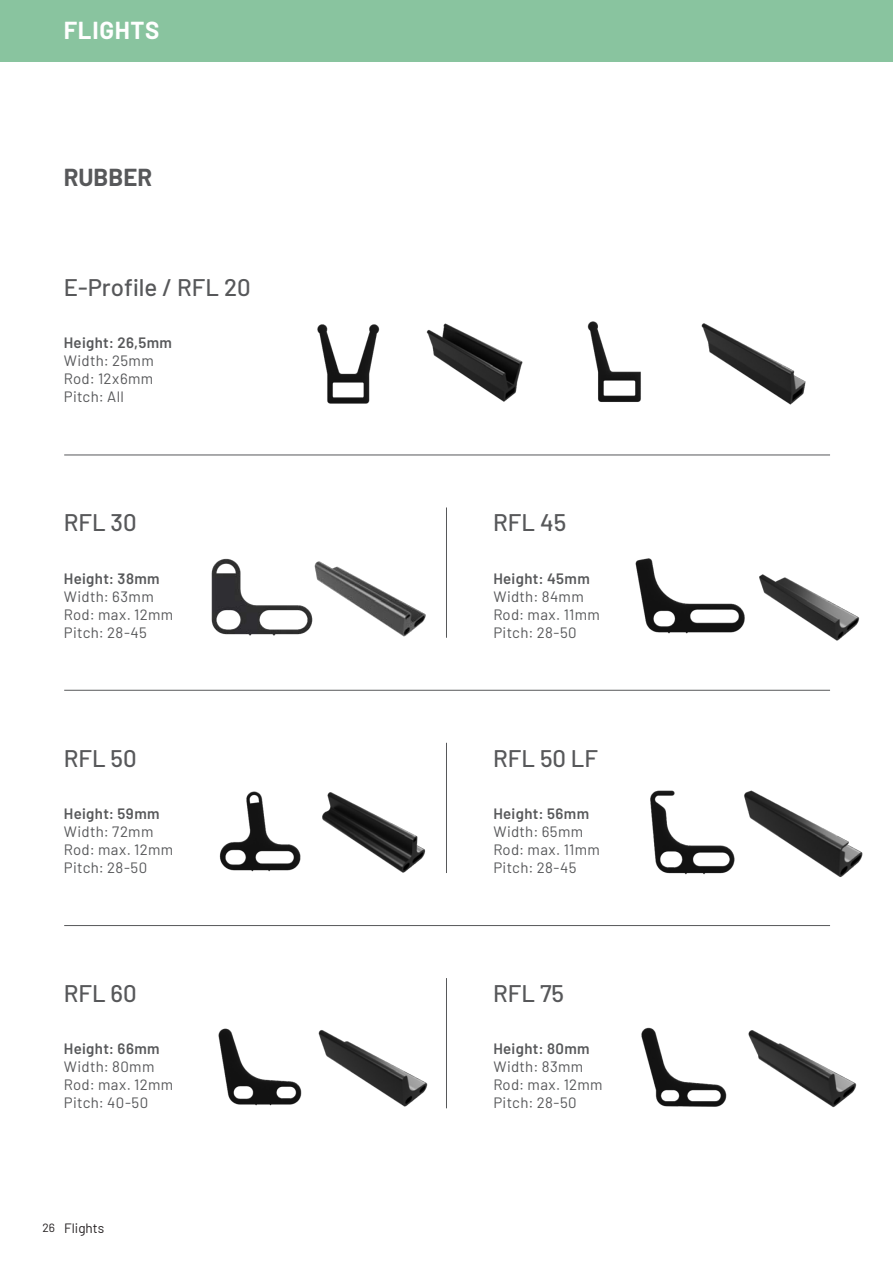
<style>
.page{position:relative;width:893px;height:1263px;background:#fff}
.page>*{position:absolute;margin:0;border:0;box-sizing:border-box;transform-origin:0 0}
.t1{font:500 24px "Barlow";color:#57585a}
.t2{font:700 24px "Barlow";letter-spacing:.03em;color:#fff}
.t3{font:700 24px "Barlow";color:#57585a}
.t4{font:15px "Barlow";letter-spacing:.025em;color:#57585a}
.t5{font:600 15px "Barlow";letter-spacing:.02em;color:#57585a}
.t6{font:13.5px "Barlow";color:#231f20}
.t7{font:12px "Barlow";color:#231f20}
</style>
<div class="page">
<div style="left:0;top:0;width:893px;height:62px;background:#89c49f"></div>
<img style="left:317px;top:324px;width:63px;height:80px">
<img style="left:426px;top:323px;width:97px;height:79px">
<img style="left:587px;top:321px;width:54px;height:81px">
<img style="left:701px;top:323px;width:105px;height:82px">
<img style="left:211px;top:558px;width:79px;height:78px">
<img style="left:290px;top:561px;width:136px;height:76px">
<hr style="left:446px;top:507px;width:1px;height:131px;background:#57585a">
<hr style="left:64px;top:455px;width:766px;height:1px;background:#57585a">
<img style="left:635px;top:558px;width:85px;height:76px">
<img style="left:720px;top:574px;width:140px;height:67px">
<img style="left:219px;top:791px;width:71px;height:81px">
<img style="left:290px;top:792px;width:136px;height:81px">
<hr style="left:446px;top:743px;width:1px;height:130px;background:#57585a">
<hr style="left:64px;top:690px;width:766px;height:1px;background:#57585a">
<img style="left:650px;top:790px;width:70px;height:85px">
<img style="left:720px;top:790px;width:143px;height:88px">
<img style="left:218px;top:1028px;width:72px;height:78px">
<img style="left:290px;top:1030px;width:157px;height:79px">
<hr style="left:446px;top:978px;width:1px;height:130px;background:#57585a">
<hr style="left:64px;top:925px;width:766px;height:1px;background:#57585a">
<img style="left:641px;top:1027px;width:79px;height:80px">
<img style="left:720px;top:1030px;width:137px;height:78px">
<h1 class="t2" style="left:64px;top:13px;width:97px">FLIGHTS</h1>
<p class="t3" style="left:64px;top:159px;width:90px">RUBBER</p>
<p class="t1" style="left:64px;top:270px;width:188px">E-Profile / RFL 20</p>
<p class="t5" style="left:64px;top:332px;width:110px">Height: 26,5mm</p>
<p class="t4" style="left:64px;top:350px;width:91px">Width: 25mm</p>
<p class="t4" style="left:64px;top:368px;width:91px">Rod: 12x6mm</p>
<p class="t4" style="left:64px;top:386px;width:62px">Pitch: All</p>
<p class="t1" style="left:64px;top:505px;width:74px">RFL 30</p>
<p class="t1" style="left:493px;top:505px;width:74px">RFL 45</p>
<p class="t5" style="left:64px;top:567px;width:97px">Height: 38mm</p>
<p class="t4" style="left:64px;top:585px;width:91px">Width: 63mm</p>
<p class="t4" style="left:64px;top:603px;width:111px">Rod: max. 12mm</p>
<p class="t4" style="left:64px;top:621px;width:85px">Pitch: 28-45</p>
<p class="t5" style="left:493px;top:567px;width:98px">Height: 45mm</p>
<p class="t4" style="left:493px;top:585px;width:92px">Width: 84mm</p>
<p class="t4" style="left:493px;top:603px;width:108px">Rod: max. 11mm</p>
<p class="t4" style="left:493px;top:621px;width:85px">Pitch: 28-50</p>
<p class="t1" style="left:64px;top:741px;width:74px">RFL 50</p>
<p class="t1" style="left:493px;top:741px;width:106px">RFL 50 LF</p>
<p class="t5" style="left:64px;top:803px;width:97px">Height: 59mm</p>
<p class="t4" style="left:64px;top:821px;width:91px">Width: 72mm</p>
<p class="t4" style="left:64px;top:839px;width:111px">Rod: max. 12mm</p>
<p class="t4" style="left:64px;top:857px;width:85px">Pitch: 28-50</p>
<p class="t5" style="left:493px;top:803px;width:97px">Height: 56mm</p>
<p class="t4" style="left:493px;top:821px;width:91px">Width: 65mm</p>
<p class="t4" style="left:493px;top:839px;width:108px">Rod: max. 11mm</p>
<p class="t4" style="left:493px;top:857px;width:85px">Pitch: 28-45</p>
<p class="t1" style="left:64px;top:976px;width:74px">RFL 60</p>
<p class="t1" style="left:493px;top:976px;width:72px">RFL 75</p>
<p class="t5" style="left:64px;top:1038px;width:97px">Height: 66mm</p>
<p class="t4" style="left:64px;top:1056px;width:92px">Width: 80mm</p>
<p class="t4" style="left:64px;top:1074px;width:111px">Rod: max. 12mm</p>
<p class="t4" style="left:64px;top:1092px;width:86px">Pitch: 40-50</p>
<p class="t5" style="left:493px;top:1038px;width:98px">Height: 80mm</p>
<p class="t4" style="left:493px;top:1056px;width:91px">Width: 83mm</p>
<p class="t4" style="left:493px;top:1074px;width:111px">Rod: max. 12mm</p>
<p class="t4" style="left:493px;top:1092px;width:85px">Pitch: 28-50</p>
<p class="t7" style="left:43px;top:1219px;width:14px">26</p>
<p class="t6" style="left:64px;top:1218px;width:42px">Flights</p>
</div>
